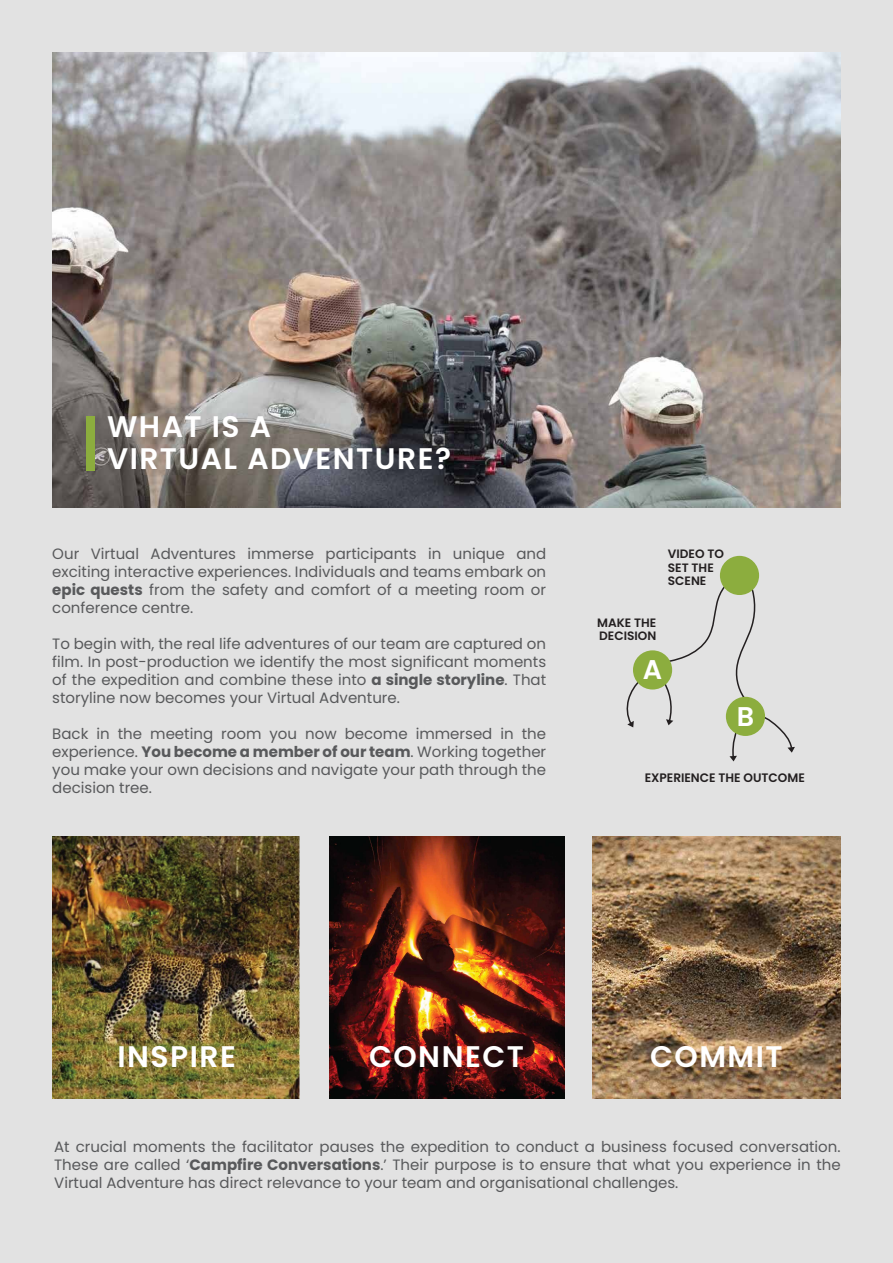
<style>
.page{position:relative;width:893px;height:1263px;background:#e2e2e2}
.page>*{position:absolute;margin:0;border:0;box-sizing:border-box;transform-origin:0 0}
.t1{font:600 29.7px/32.2px "Poppins";letter-spacing:.05em;color:#fff}
.t2{font:600 27px "Poppins";color:#fff}
.t3{font:15px/18px "Poppins";color:#58595b;text-align:justify}
.t4{font:600 12.3px "Poppins";color:#231f20}
.t5{font:600 12.15px/13.5px "Poppins";color:#231f20}
.s1{font-weight:700}
</style>
<div class="page">
<img style="left:52px;top:52px;width:789px;height:455px">
<div style="left:87px;top:416px;width:8px;height:54px;background:#8cad3e"></div>
<div style="left:720px;top:556px;width:39px;height:39px;background:#8cad3e;border-radius:50%"></div>
<svg style="left:626px;top:578px;width:169px;height:183px"></svg>
<img style="left:52px;top:836px;width:247px;height:263px">
<img style="left:329px;top:836px;width:235px;height:263px">
<img style="left:592px;top:836px;width:249px;height:263px">
<h1 class="t1" style="left:107px;top:411px;width:345px">WHAT IS A<br>VIRTUAL ADVENTURE?</h1>
<p class="t3" style="left:52px;top:545px;width:495px">Our Virtual Adventures immerse participants in unique and exciting interactive experiences. Individuals and teams embark on <span class="s1">epic quests</span> from the safety and comfort of a meeting room or conference centre.</p>
<p class="t3" style="left:52px;top:635px;width:495px">To begin with, the real life adventures of our team are captured on film. In post-production we identify the most significant moments of the expedition and combine these into <span class="s1">a single storyline</span>. That storyline now becomes your Virtual Adventure.</p>
<p class="t3" style="left:52px;top:725px;width:495px">Back in the meeting room you now become immersed in the experience. <span class="s1">You become a member of our team</span>. Working together you make your own decisions and navigate your path through the decision tree.</p>
<p class="t5" style="left:668px;top:547px;width:58px">VIDEO TO<br>SET THE<br>SCENE</p>
<p class="t5" style="left:597px;top:616px;width:61px">MAKE THE<br>DECISION</p>
<h2 class="t2" style="left:643px;top:653px;width:21px">A</h2>
<h2 class="t2" style="left:737px;top:701px;width:19px">B</h2>
<p class="t4" style="left:645px;top:770px;width:162px">EXPERIENCE THE OUTCOME</p>
<h1 class="t1" style="left:117px;top:1040px;width:120px">INSPIRE</h1>
<h1 class="t1" style="left:369px;top:1040px;width:156px">CONNECT</h1>
<h1 class="t1" style="left:650px;top:1040px;width:134px">COMMIT</h1>
<p class="t3" style="left:54px;top:1138px;width:788px">At crucial moments the facilitator pauses the expedition to conduct a business focused conversation.<br>These are called ‘<span class="s1">Campfire Conversations</span>.’ Their purpose is to ensure that what you experience in the Virtual Adventure has direct relevance to your team and organisational challenges.</p>
</div>
